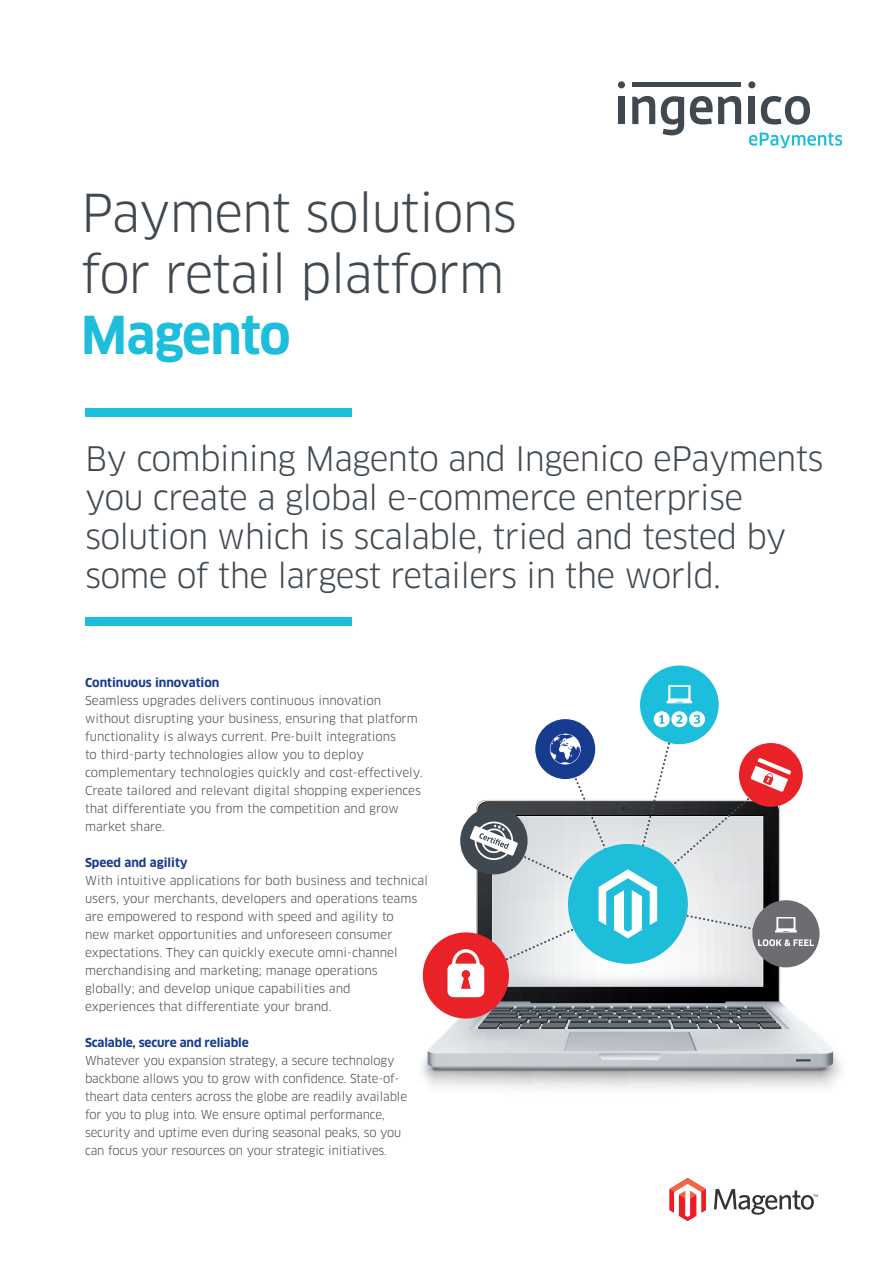
<style>
.page{position:relative;width:893px;height:1263px;background:#fff}
.page>*{position:absolute;margin:0;border:0;box-sizing:border-box;transform-origin:0 0}
.t1{font:51px/61.2px "Clan Pro";letter-spacing:-.035em;color:#414950}
.t2{font:700 51px "Clan Pro";letter-spacing:-.02em;color:#1cbedc}
.t3{font:33px/39px "Clan Pro";letter-spacing:-.02em;color:#414950}
.t4{font:12px/18px "Clan Pro";color:#414950}
.t5{font:700 12px "Clan Pro";color:#173b8e}
</style>
<div class="page">
<img style="left:422px;top:1051px;width:420px;height:39px">
<div style="left:640px;top:665px;width:79px;height:79px;background:#1cbedc;border-radius:50%"></div>
<svg style="left:428px;top:685px;width:405px;height:384px"></svg>
<div style="left:85px;top:408px;width:266px;height:9px;background:#1cbedc"></div>
<div style="left:85px;top:617px;width:266px;height:9px;background:#1cbedc"></div>
<svg style="left:669px;top:1178px;width:37px;height:43px"></svg>
<svg style="left:714px;top:1189px;width:104px;height:26px"></svg>
<div style="left:618px;top:97px;width:7px;height:27px;background:#414950"></div>
<div style="left:632px;top:82px;width:109px;height:5px;background:#414950"></div>
<svg style="left:661px;top:96px;width:23px;height:39px"></svg>
<div style="left:749px;top:97px;width:6px;height:27px;background:#414950"></div>
<svg style="left:761px;top:96px;width:49px;height:29px"></svg>
<div style="left:618px;top:81px;width:7px;height:7px;background:#414950;border-radius:50%"></div>
<div style="left:748px;top:81px;width:7px;height:7px;background:#414950;border-radius:50%"></div>
<svg style="left:632px;top:96px;width:23px;height:28px"></svg>
<svg style="left:690px;top:96px;width:51px;height:29px"></svg>
<svg style="left:749px;top:133px;width:93px;height:15px"></svg>
<h1 class="t1" style="left:81px;top:182px;width:437px">Payment solutions for retail platform</h1>
<h1 class="t2" style="left:81px;top:305px;width:211px">Magento</h1>
<h2 class="t3" style="left:85px;top:440px;width:740px">By combining Magento and Ingenico ePayments you create a global e-commerce enterprise solution which is scalable, tried and tested by some of the largest retailers in the world.</h2>
<p class="t5" style="left:85px;top:675px;width:136px">Continuous innovation</p>
<p class="t4" style="left:85px;top:691px;width:339px">Seamless upgrades delivers continuous innovation without disrupting your business, ensuring that platform functionality is always current. Pre-built integrations<br>to third-party technologies allow you to deploy complementary technologies quickly and cost-effectively.<br>Create tailored and relevant digital shopping experiences that differentiate you from the competition and grow market share.</p>
<p class="t5" style="left:85px;top:855px;width:104px">Speed and agility</p>
<p class="t4" style="left:85px;top:871px;width:344px">With intuitive applications for both business and technical users, your merchants, developers and operations teams are empowered to respond with speed and agility to<br>new market opportunities and unforeseen consumer expectations. They can quickly execute omni-channel merchandising and marketing; manage operations globally; and develop unique capabilities and<br>experiences that differentiate your brand.</p>
<p class="t5" style="left:85px;top:1035px;width:165px">Scalable, secure and reliable</p>
<p class="t4" style="left:85px;top:1051px;width:324px">Whatever you expansion strategy, a secure technology backbone allows you to grow with confidence. State-of&shy;the art data centers across the globe are readily available for you to plug into. We ensure optimal performance, security and uptime even during seasonal peaks, so you can focus your resources on your strategic initiatives.</p>
</div>
